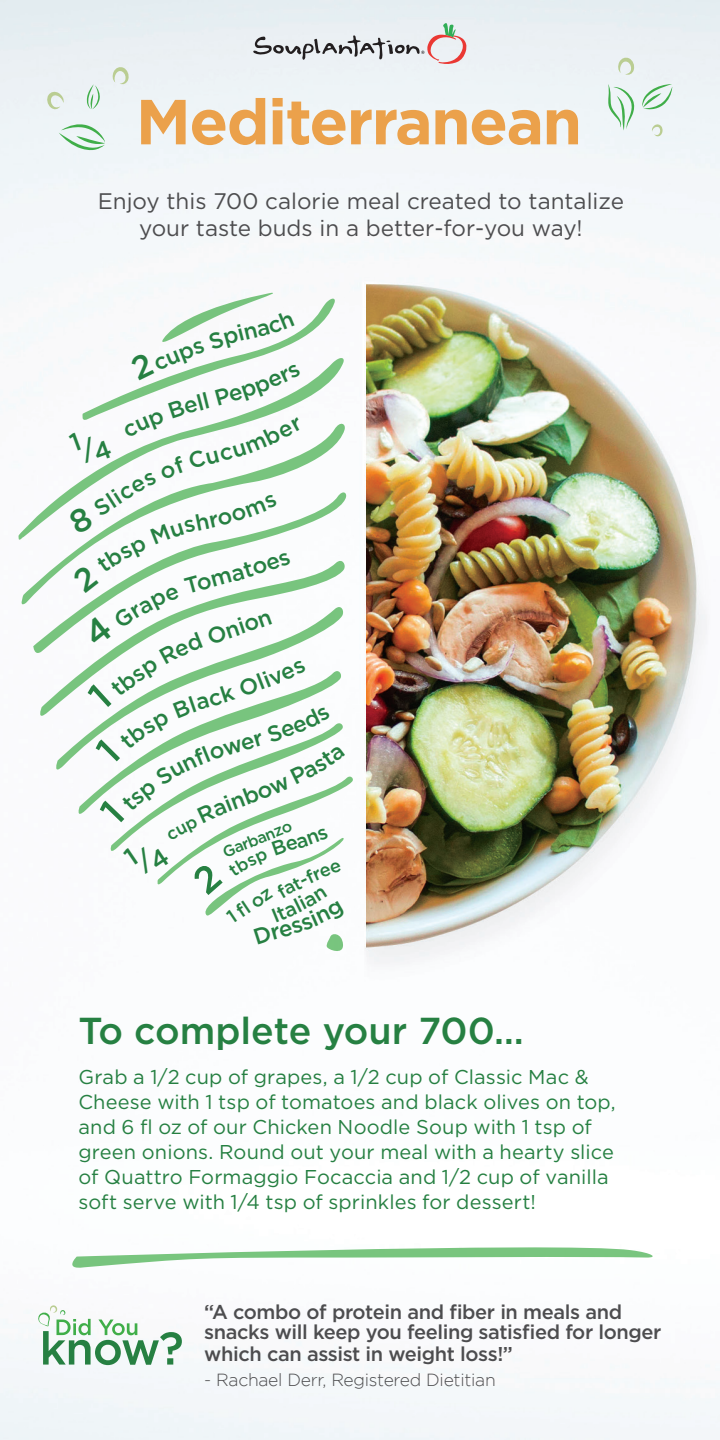
<style>
.page{position:relative;width:720px;height:1440px;background:#fff}
.page>*{position:absolute;margin:0;border:0;box-sizing:border-box;transform-origin:0 0}
.t1{font:700 63.5px "Gotham";letter-spacing:-.025em;color:#eba14b}
.t2{font:500 37.5px "Gotham";color:#268042}
.t3{font:22.5px/27px "Gotham";color:#4d4d4f;text-align:center}
.t4{font:500 22.5px "Gotham";color:#268042}
.t5{font:20px/25px "Gotham";letter-spacing:.005em;color:#268042}
.t6{font:500 20px/20px "Gotham";letter-spacing:-.02em;color:#4d4d4f}
.t7{font:500 18.75px "Gotham";color:#268042}
.t8{font:300 17.5px "Gotham";letter-spacing:-.015em;color:#4d4d4f}
.t9{font:500 15.75px "Gotham";color:#268042}
</style>
<div class="page">
<img style="left:0;top:0;width:720px;height:1440px">
<svg style="left:16px;top:356px;width:51px;height:186px"></svg>
<svg style="left:19px;top:420px;width:48px;height:189px"></svg>
<svg style="left:33px;top:489px;width:34px;height:168px"></svg>
<svg style="left:37px;top:557px;width:30px;height:166px"></svg>
<svg style="left:53px;top:603px;width:14px;height:174px"></svg>
<svg style="left:37px;top:1305px;width:145px;height:60px"></svg>
<svg style="left:253px;top:23px;width:214px;height:42px;background:#d5d5d7"></svg>
<svg style="left:618px;top:57px;width:17px;height:19px"></svg>
<svg style="left:112px;top:66px;width:18px;height:19px"></svg>
<svg style="left:46px;top:91px;width:19px;height:19px"></svg>
<svg style="left:651px;top:124px;width:12px;height:13px"></svg>
<svg style="left:608px;top:84px;width:27px;height:47px"></svg>
<svg style="left:642px;top:84px;width:30px;height:25px"></svg>
<svg style="left:59px;top:123px;width:47px;height:28px"></svg>
<svg style="left:87px;top:84px;width:13px;height:26px"></svg>
<svg style="left:67px;top:1241px;width:589px;height:29px"></svg>
<svg style="left:67px;top:293px;width:287px;height:661px"></svg>
<p class="t1" style="left:136px;top:85px;width:448px">Mediterranean</p>
<p class="t3" style="left:98px;top:187px;width:528px">Enjoy this 700 calorie meal created to tantalize your taste buds in a better-for-you way!</p>
<p class="t4" style="left:203px;top:623px;width:55px;rotate:-19deg">Onio</p>
<p class="t4" style="left:205px;top:739px;width:56px;rotate:-17deg">ower</p>
<p class="t9" style="left:219px;top:843px;width:75px;rotate:-22deg">Garbanzo</p>
<p class="t7" style="left:222px;top:909px;width:52px;rotate:-34deg">1 fl oz</p>
<p class="t2" style="left:78px;top:1007px;width:447px">To complete your 700…</p>
<p class="t5" style="left:78px;top:1064px;width:539px">Grab a 1/2 cup of grapes, a 1/2 cup of Classic Mac &amp; Cheese with 1 tsp of tomatoes and black olives on top, and 6 fl oz of our Chicken Noodle Soup with 1 tsp of green onions. Round out your meal with a hearty slice of Quattro Formaggio Focaccia and 1/2 cup of vanilla soft serve with 1/4 tsp of sprinkles for dessert!</p>
<p class="t6" style="left:204px;top:1301px;width:459px">“A combo of protein and fiber in meals and snacks will keep you feeling satisfied for longer</p>
<p class="t6" style="left:204px;top:1344px;width:310px">which can assist in weight loss!”</p>
<p class="t8" style="left:204px;top:1370px;width:293px">- Rachael Derr, Registered Dietitian</p>
</div>
